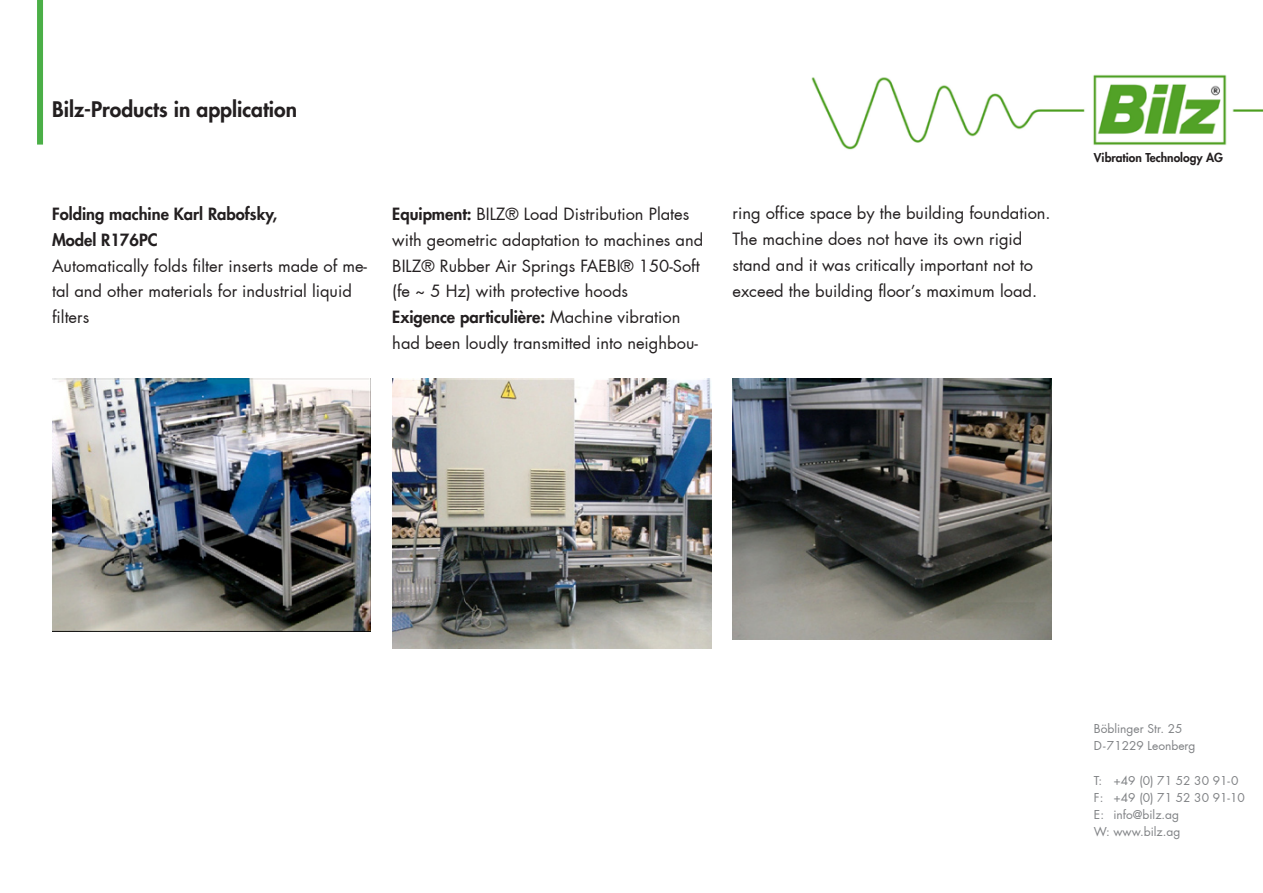
<style>
.page{position:relative;width:1263px;height:893px;background:#fff}
.page>*{position:absolute;margin:0;border:0;box-sizing:border-box;transform-origin:0 0}
.t1{font:800 21px "Futura";color:#231f20}
.t2{font:16.5px/26px "Futura";color:#231f20}
.t3{font:800 16.5px "Futura";color:#231f20}
.t4{font:12px "Futura";color:#808285}
.t5{font:800 12px "Futura";color:#231f20}
.s1{font-weight:800}
</style>
<div class="page">
<div style="left:37px;top:0;width:6px;height:145px;background:#4baf47"></div>
<img style="left:811px;top:74px;width:452px;height:76px">
<img style="left:392px;top:378px;width:319px;height:270px">
<img style="left:52px;top:378px;width:319px;height:253px">
<img style="left:732px;top:378px;width:320px;height:261px">
<p class="t1" style="left:52px;top:96px;width:246px">Bilz-Products in application</p>
<p class="t3" style="left:52px;top:203px;width:227px">Folding machine Karl Rabofsky,</p>
<p class="t3" style="left:52px;top:229px;width:107px">Model R176PC</p>
<p class="t2" style="left:52px;top:253px;width:316px">Automatically folds filter inserts made of me&shy;tal and other materials for industrial liquid filters</p>
<p class="t2" style="left:392px;top:201px;width:313px"><span class="s1">Equipment:</span> BILZ® Load Distribution Plates with geometric adaptation to machines and BILZ® Rubber Air Springs FAEBI® 150-Soft (fe ~ 5 Hz) with protective hoods</p>
<p class="t2" style="left:392px;top:305px;width:307px"><span class="s1">Exigence particulière:</span> Machine vibration had been loudly transmitted into neighbou-</p>
<p class="t2" style="left:732px;top:200px;width:320px">ring office space by the building foundation.<br>The machine does not have its own rigid stand and it was critically important not to exceed the building floor’s maximum load.</p>
<p class="t5" style="left:1094px;top:150px;width:131px">Vibration Technology AG</p>
<p class="t4" style="left:1094px;top:721px;width:90px">Böblinger Str. 25</p>
<p class="t4" style="left:1094px;top:738px;width:103px">D-71229 Leonberg</p>
<p class="t4" style="left:1094px;top:772px;width:146px">T: +49 (0) 71 52 30 91-0</p>
<p class="t4" style="left:1094px;top:790px;width:152px">F: +49 (0) 71 52 30 91-10</p>
<p class="t4" style="left:1094px;top:807px;width:87px">E: info@bilz.ag</p>
<p class="t4" style="left:1094px;top:824px;width:88px">W: www.bilz.ag</p>
</div>
